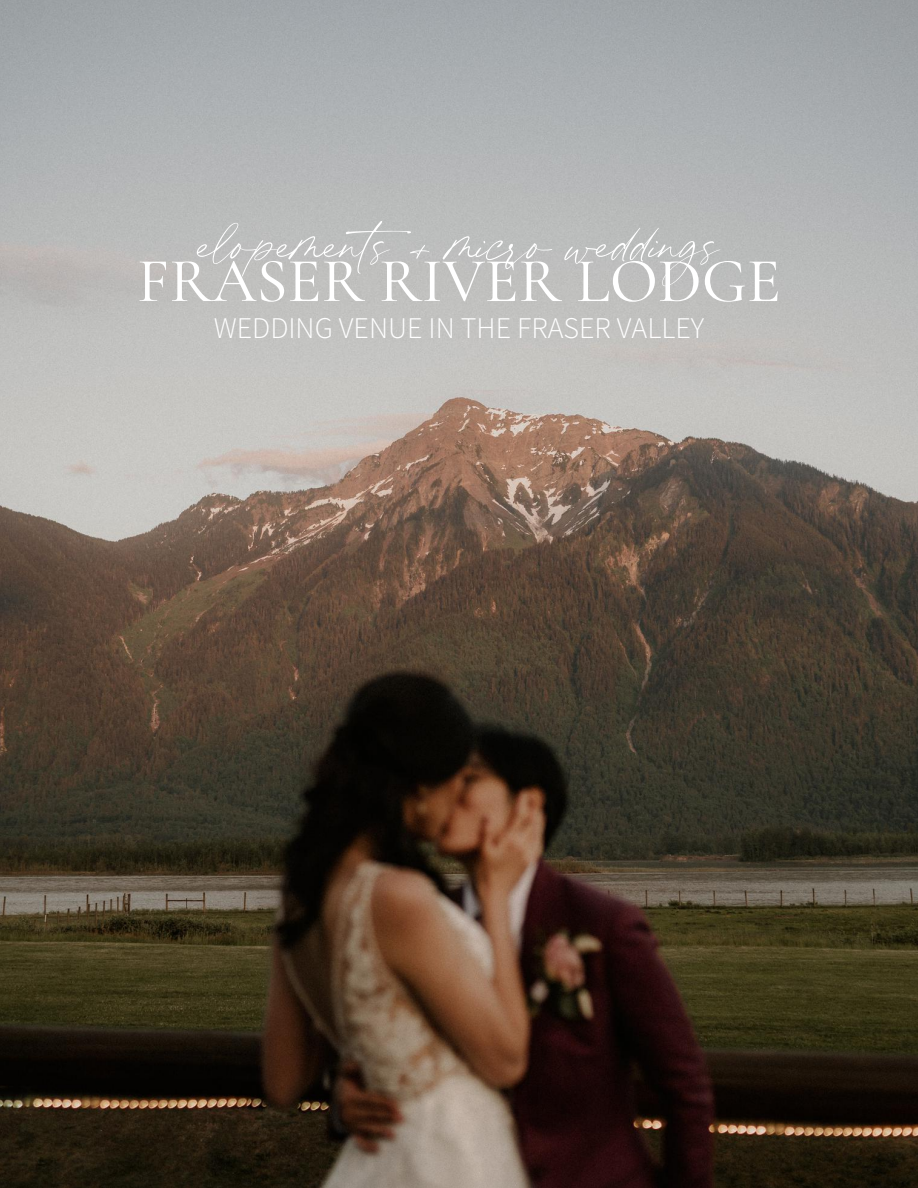
<style>
.page{position:relative;width:918px;height:1188px;background:#fff}
.page>*{position:absolute;margin:0;border:0;box-sizing:border-box;transform-origin:0 0}
.t1{font:500 63px "Cormorant Garamond";color:#fff}
.t2{font:52.5px "Blackstone";color:#fff}
.t3{font:300 30px "Source Sans Pro";color:#fff}
</style>
<div class="page">
<img style="left:0;top:0;width:918px;height:1188px">
<h2 class="t2" style="left:198px;top:197px;width:523px">elopements + micro weddings</h2>
<h1 class="t1" style="left:137px;top:243px;width:645px">FRASER RIVER LODGE</h1>
<p class="t3" style="left:214px;top:309px;width:492px">WEDDING VENUE IN THE FRASER VALLEY</p>
</div>
